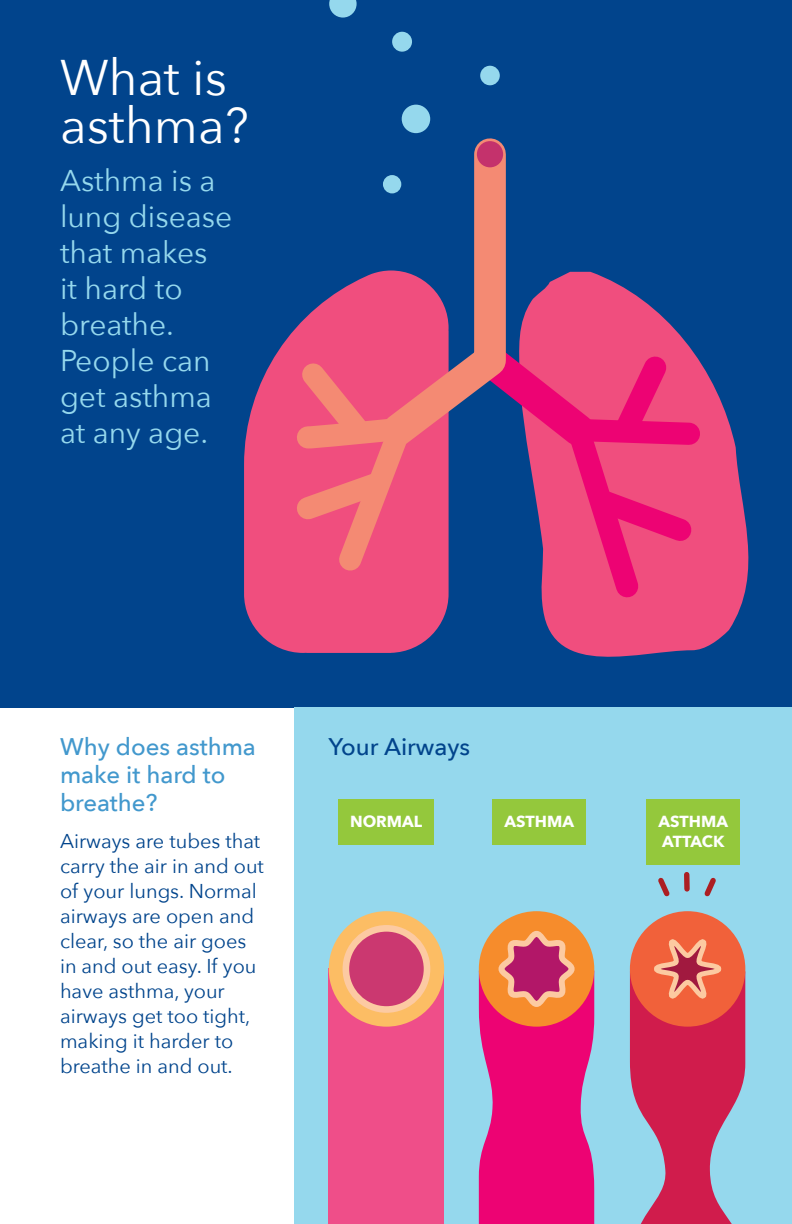
<style>
.page{position:relative;width:792px;height:1224px;background:#fff}
.page>*{position:absolute;margin:0;border:0;box-sizing:border-box;transform-origin:0 0}
.t1{font:50px/48px "Avenir Next";color:#fff}
.t2{font:30px/36px "Avenir Next";color:#95d8ed}
.t3{font:500 24px/28px "Avenir Next";color:#4298cd}
.t4{font:500 24px "Avenir Next";color:#01448c}
.t5{font:20px/25px "Avenir Next";color:#01448c}
.t6{font:700 16px/20px "Avenir Next";color:#fff}
</style>
<div class="page">
<div style="left:0;top:0;width:792px;height:708px;background:#01448c"></div>
<div style="left:294px;top:708px;width:498px;height:516px;background:#95d8ed"></div>
<svg style="left:658px;top:877px;width:12px;height:20px"></svg>
<svg style="left:704px;top:877px;width:12px;height:20px"></svg>
<div style="left:684px;top:875px;width:6px;height:14px;background:#ac1e22"></div>
<div style="left:329px;top:968px;width:115px;height:256px;background:#ef4e89"></div>
<div style="left:329px;top:911px;width:115px;height:116px;background:#fcbd64;border-radius:50%"></div>
<div style="left:346px;top:928px;width:81px;height:82px;background:#cb3870;border-radius:50%"></div>
<div style="left:343px;top:925px;width:87px;height:88px;border:7px solid #fccaa2;border-radius:50%"></div>
<div style="left:479px;top:911px;width:115px;height:116px;background:#f68c2c;border-radius:50%"></div>
<svg style="left:479px;top:928px;width:115px;height:296px"></svg>
<div style="left:630px;top:911px;width:115px;height:116px;background:#f1613a;border-radius:50%"></div>
<svg style="left:630px;top:933px;width:116px;height:291px"></svg>
<svg style="left:524px;top:272px;width:225px;height:385px;fill:#f04e7e"></svg>
<svg style="left:244px;top:282px;width:201px;height:371px;fill:#f04e7e"></svg>
<svg style="left:280px;top:343px;width:147px;height:245px;background:#f05c7b"></svg>
<svg style="left:445px;top:316px;width:267px;height:298px"></svg>
<div style="left:392px;top:32px;width:20px;height:20px;background:#95d8ed;border-radius:50%"></div>
<svg style="left:329px;top:0;width:28px;height:18px"></svg>
<div style="left:480px;top:66px;width:20px;height:19px;background:#95d8ed;border-radius:50%"></div>
<div style="left:402px;top:105px;width:28px;height:28px;background:#95d8ed;border-radius:50%"></div>
<svg style="left:354px;top:123px;width:168px;height:352px"></svg>
<div style="left:477px;top:141px;width:26px;height:26px;background:#c4326c;border-radius:50%"></div>
<div style="left:338px;top:799px;width:96px;height:46px;background:#94c83c"></div>
<div style="left:493px;top:799px;width:93px;height:46px;background:#94c83c"></div>
<div style="left:647px;top:799px;width:93px;height:66px;background:#94c83c"></div>
<h1 class="t1" style="left:60px;top:56px;width:190px">What is asthma?</h1>
<h2 class="t2" style="left:60px;top:164px;width:174px">Asthma is a lung disease that makes<br>it hard to breathe.<br>People can get asthma at any age.</h2>
<p class="t3" style="left:60px;top:733px;width:197px">Why does asthma make it hard to breathe?</p>
<p class="t5" style="left:60px;top:829px;width:205px">Airways are tubes that carry the air in and out of your lungs. Normal airways are open and clear, so the air goes in and out easy. If you have asthma, your airways get too tight, making it harder to breathe in and out.</p>
<p class="t4" style="left:328px;top:731px;width:143px">Your Airways</p>
<p class="t6" style="left:350px;top:812px;width:74px">NORMAL</p>
<p class="t6" style="left:505px;top:812px;width:71px">ASTHMA</p>
<p class="t6" style="left:659px;top:812px;width:71px">ASTHMA<br>ATTACK</p>
</div>
